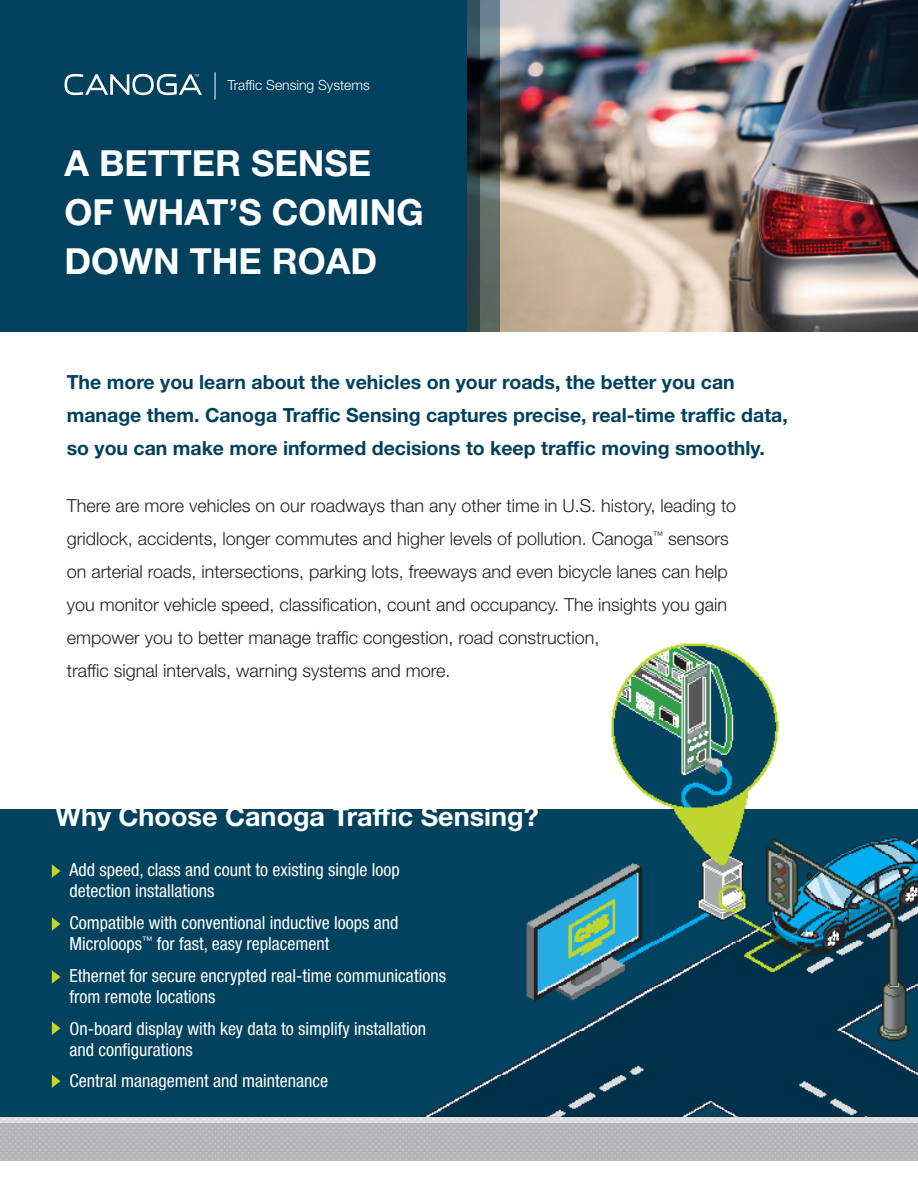
<style>
.page{position:relative;width:918px;height:1188px;background:#fff}
.page>*{position:absolute;margin:0;border:0;box-sizing:border-box;transform-origin:0 0}
.t1{font:700 36px/49.2px "Helvetica Neue LT Std";color:#fff}
.t2{font:700 27px "Helvetica Neue LT Std";color:#fff}
.t3{font:700 19.5px/33px "Helvetica Neue LT Std";color:#02415e}
.t4{font:300 18px/33px "Helvetica Neue LT Std";color:#231f20}
.t5{font:condensed 18px/21px "Helvetica Neue LT Std";color:#fff}
.t6{font:300 13.95px "Helvetica Neue LT Std";color:#fff}
</style>
<div class="page">
<img style="left:0;top:643px;width:918px;height:481px">
<div style="left:0;top:0;width:918px;height:332px;background:#02415e"></div>
<img style="left:500px;top:0;width:418px;height:332px">
<svg style="left:479px;top:0;width:21px;height:332px;background:#4d5858"></svg>
<svg style="left:467px;top:0;width:12px;height:332px;background:#26353a"></svg>
<svg style="left:52px;top:864px;width:9px;height:14px"></svg>
<svg style="left:52px;top:917px;width:9px;height:14px"></svg>
<svg style="left:52px;top:970px;width:9px;height:14px"></svg>
<svg style="left:52px;top:1022px;width:9px;height:13px"></svg>
<svg style="left:52px;top:1075px;width:9px;height:13px"></svg>
<div style="left:0;top:1124px;width:918px;height:37px;background:#b5b6b7"></div>
<svg style="left:64px;top:74px;width:138px;height:21px"></svg>
<svg style="left:215px;top:72px;width:1px;height:28px"></svg>
<p class="t6" style="left:227px;top:76px;width:144px">Traffic Sensing Systems</p>
<p class="t1" style="left:64px;top:137px;width:361px">A BETTER SENSE<br>OF WHAT’S COMING<br>DOWN THE ROAD</p>
<p class="t3" style="left:67px;top:365px;width:723px">The more you learn about the vehicles on your roads, the better you can manage them. Canoga Traffic Sensing captures precise, real-time traffic data, so you can make more informed decisions to keep traffic moving smoothly.</p>
<p class="t4" style="left:67px;top:489px;width:671px">There are more vehicles on our roadways than any other time in U.S. history, leading to gridlock, accidents, longer commutes and higher levels of pollution. Canoga<sup>™</sup> sensors on arterial roads, intersections, parking lots, freeways and even bicycle lanes can help you monitor vehicle speed, classification, count and occupancy. The insights you gain empower you to better manage traffic congestion, road construction,<br>traffic signal intervals, warning systems and more.</p>
<p class="t2" style="left:56px;top:799px;width:485px">Why Choose Canoga Traffic Sensing?</p>
<p class="t5" style="left:69px;top:859px;width:332px">Add speed, class and count to existing single loop detection installations</p>
<p class="t5" style="left:69px;top:912px;width:331px">Compatible with conventional inductive loops and<br>Microloops<sup>™</sup> for fast, easy replacement</p>
<p class="t5" style="left:69px;top:965px;width:378px">Ethernet for secure encrypted real-time communications from remote locations</p>
<p class="t5" style="left:69px;top:1018px;width:358px">On-board display with key data to simplify installation and configurations</p>
<p class="t5" style="left:69px;top:1070px;width:260px">Central management and maintenance</p>
</div>
